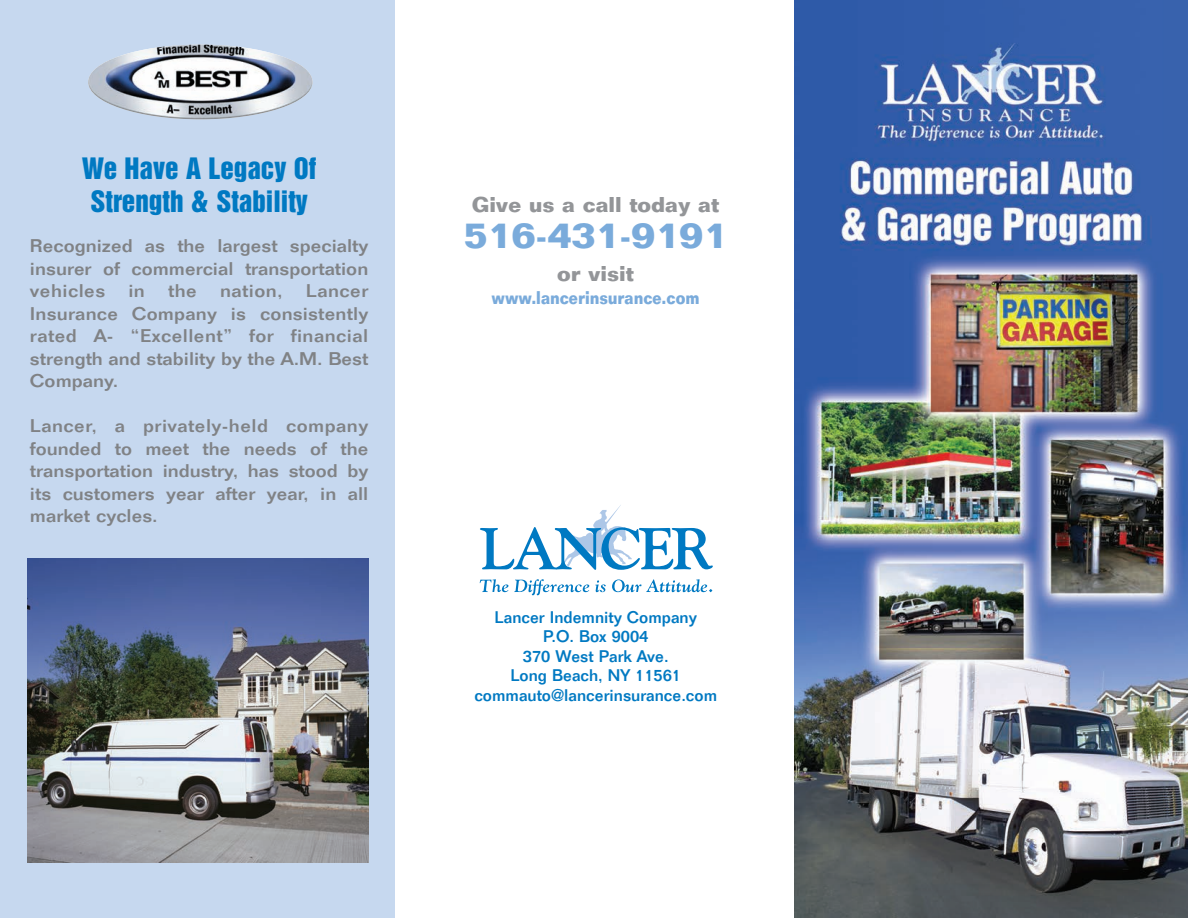
<style>
.page{position:relative;width:1188px;height:918px;background:#fff}
.page>*{position:absolute;margin:0;border:0;box-sizing:border-box;transform-origin:0 0}
.t1{font:700 36px "Folio";color:#7aabdb}
.t2{font:27px/33px "Helvetica Inserat";color:#0079c2;text-align:center}
.t3{font:700 21px "Folio";color:#939598}
.t4{font:500 18px/22.5px "Folio";color:#808285;text-align:justify;scale:1.1 1}
.t5{font:700 18px "Folio";color:#7aabdb;scale:.83 1}
.t6{font:500 16.5px/19.5px "Folio";color:#0079c2;text-align:center}
</style>
<div class="page">
<div style="left:0;top:0;width:395px;height:918px;background:#c6d8ef"></div>
<img style="left:794px;top:0;width:394px;height:918px">
<img style="left:88px;top:45px;width:225px;height:74px;border-radius:50%">
<img style="left:27px;top:558px;width:342px;height:304px">
<svg style="left:480px;top:579px;width:28px;height:13px"></svg>
<svg style="left:514px;top:579px;width:75px;height:16px"></svg>
<svg style="left:595px;top:580px;width:11px;height:12px"></svg>
<svg style="left:612px;top:579px;width:100px;height:13px"></svg>
<svg style="left:480px;top:505px;width:233px;height:65px"></svg>
<h2 class="t2" style="left:82px;top:153px;width:236px">We Have A Legacy Of<br>Strength &amp; Stability</h2>
<p class="t4" style="left:30px;top:237px;width:309px">Recognized as the largest specialty insurer of commercial transportation vehicles</p>
<p class="t4" style="left:30px;top:282px;width:309px;text-indent:276px">Lancer Insurance Company is consistently rated A- “Excellent” for financial strength and stability by the A.M. Best Company.</p>
<p class="t4" style="left:30px;top:417px;width:309px">Lancer, a privately-held company founded to meet the needs of the transportation industry, has stood by its customers year after year, in all market cycles.</p>
<p class="t4" style="left:128px;top:282px;width:17px">in</p>
<p class="t4" style="left:168px;top:282px;width:28px">the</p>
<p class="t4" style="left:220px;top:282px;width:59px">nation,</p>
<p class="t3" style="left:472px;top:197px;width:249px">Give us a call today at</p>
<h1 class="t1" style="left:463px;top:222px;width:266px">516-431-9191</h1>
<p class="t3" style="left:557px;top:266px;width:78px">or visit</p>
<p class="t5" style="left:492px;top:291px;width:252px">www.lancerinsurance.com</p>
<p class="t6" style="left:474px;top:609px;width:244px">Lancer Indemnity Company<br>P.O. Box 9004<br>370 West Park Ave.<br>Long Beach, NY 11561 commauto@lancerinsurance.com</p>
</div>
